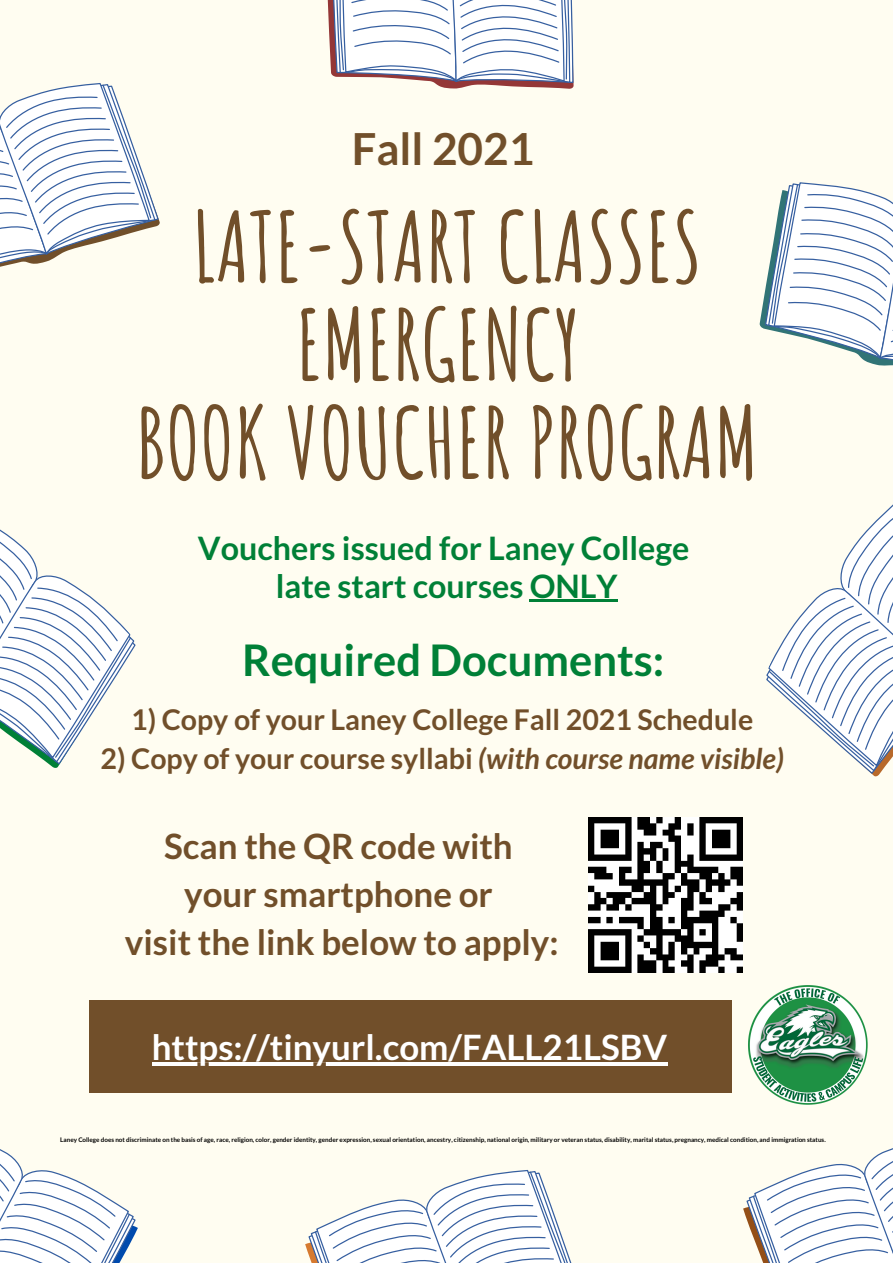
<style>
.page{position:relative;width:893px;height:1263px;background:#fffdf1}
.page>*{position:absolute;margin:0;border:0;box-sizing:border-box;transform-origin:0 0}
.t1{font:700 96px "Amatic SC";color:#714f2a}
.t2{font:700 44.1px "Lato";color:#714f2a}
.t3{font:700 43.5px "Lato";color:#008037}
.t4{font:700 34.88px "Lato";color:#714f2a}
.t5{font:700 34.88px "Lato";color:#fff}
.t6{font:700 32.25px "Lato";color:#008037}
.t7{font:700 28.5px "Lato";color:#714f2a}
.t8{font:700 6.3px "Lato";color:#000}
.s1{font-style:italic}
</style>
<div class="page">
<svg style="left:0;top:83px;width:160px;height:184px"></svg>
<svg style="left:327px;top:0;width:247px;height:89px"></svg>
<svg style="left:305px;top:1170px;width:267px;height:93px"></svg>
<svg style="left:0;top:529px;width:136px;height:239px"></svg>
<svg style="left:766px;top:504px;width:127px;height:273px"></svg>
<svg style="left:0;top:1149px;width:138px;height:114px"></svg>
<svg style="left:743px;top:1148px;width:150px;height:115px"></svg>
<svg style="left:759px;top:182px;width:134px;height:184px"></svg>
<div style="left:89px;top:1000px;width:643px;height:93px;background:#714f2a"></div>
<hr style="left:152px;top:1062px;width:515px;height:4px;background:#fff">
<img style="left:732px;top:972px;width:136px;height:133px">
<img style="left:588px;top:818px;width:154px;height:154px">
<hr style="left:530px;top:599px;width:88px;height:3px;background:#008037">
<p class="t2" style="left:352px;top:121px;width:184px">Fall 2021</p>
<p class="t1" style="left:192px;top:185px;width:511px">LATE-START CLASSES</p>
<p class="t1" style="left:296px;top:283px;width:286px">EMERGENCY</p>
<p class="t1" style="left:136px;top:381px;width:624px">BOOK VOUCHER PROGRAM</p>
<p class="t6" style="left:198px;top:528px;width:493px">Vouchers issued for Laney College</p>
<p class="t6" style="left:276px;top:566px;width:343px">late start courses ONLY</p>
<p class="t3" style="left:242px;top:633px;width:424px">Required Documents:</p>
<p class="t7" style="left:131px;top:702px;width:623px">1) Copy of your Laney College Fall 2021 Schedule</p>
<p class="t7" style="left:101px;top:741px;width:685px">2) Copy of your course syllabi <span class="s1">(with course name visible)</span></p>
<p class="t4" style="left:164px;top:824px;width:350px">Scan the QR code with</p>
<p class="t4" style="left:184px;top:872px;width:310px">your smartphone or</p>
<p class="t4" style="left:125px;top:921px;width:435px">visit the link below to apply:</p>
<p class="t5" style="left:152px;top:1026px;width:517px">https://tinyurl.com/FALL21LSBV</p>
<p class="t8" style="left:60px;top:1136px;width:767px">Laney College does not discriminate on the basis of age, race, religion, color, gender identity, gender expression, sexual orientation, ancestry, citizenship, national origin, military or veteran status, disability, marital status, pregnancy, medical condition, and immigration status.</p>
</div>
